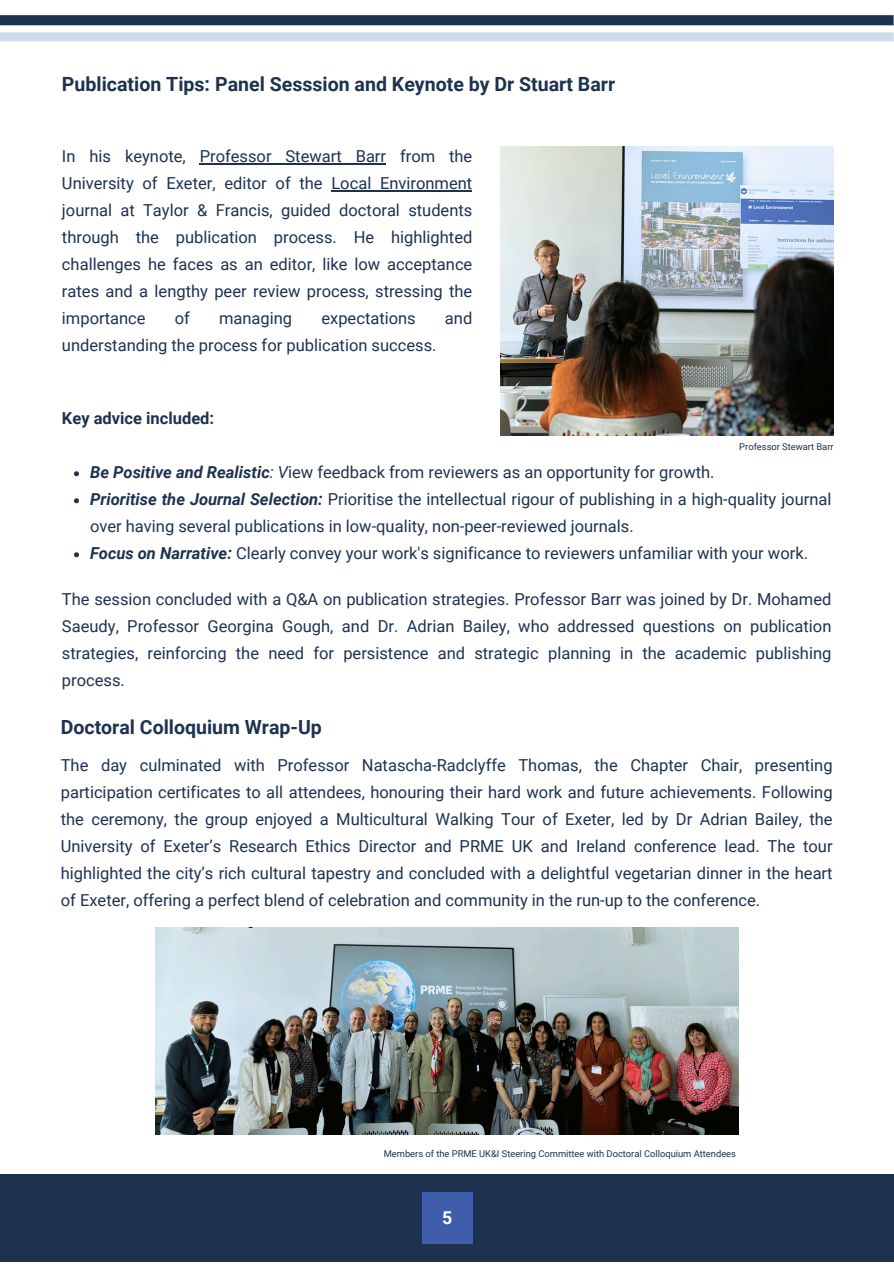
<style>
.page{position:relative;width:894px;height:1264px;background:#fff}
.page>*{position:absolute;margin:0;border:0;box-sizing:border-box;transform-origin:0 0}
.t1{font:700 19.5px "Roboto";color:#1e3250}
.t2{font:700 17.7px "Roboto";color:#fff}
.t3{font:16.5px/27px "Roboto";color:#1e3250;text-align:justify}
.t4{font:700 16.5px "Roboto";color:#1e3250}
.t5{font:9.3px "Roboto";color:#1e3250}
.s1{font-weight:700;font-style:italic}
.s2{font-style:italic}
</style>
<div class="page">
<div style="left:0;top:1174px;width:893px;height:87px;background:#1e3250"></div>
<div style="left:421px;top:1192px;width:51px;height:51px;background:#405dab"></div>
<div style="left:0;top:15px;width:893px;height:10px;background:#1e3250"></div>
<div style="left:0;top:32px;width:893px;height:9px;background:#cddaec"></div>
<img style="left:500px;top:146px;width:333px;height:290px">
<svg style="left:74px;top:471px;width:5px;height:5px"></svg>
<svg style="left:74px;top:498px;width:5px;height:5px"></svg>
<svg style="left:74px;top:552px;width:5px;height:5px"></svg>
<img style="left:155px;top:927px;width:583px;height:207px">
<hr style="left:200px;top:163px;width:186px;height:1px;background:#1e3250">
<hr style="left:331px;top:190px;width:141px;height:1px;background:#1e3250">
<p class="t1" style="left:62px;top:73px;width:554px">Publication Tips: Panel Sesssion and Keynote by Dr Stuart Barr</p>
<h1 class="t3" style="left:62px;top:143px;width:412px">In his keynote, Professor Stewart Barr from the University of Exeter, editor of the Local Environment journal at Taylor &amp; Francis, guided doctoral students through the publication process. He highlighted challenges he faces as an editor, like low acceptance rates and a lengthy peer review process, stressing the importance</h1>
<h1 class="t3" style="left:175px;top:305px;width:17px">of</h1>
<h1 class="t3" style="left:219px;top:305px;width:75px">managing</h1>
<h1 class="t3" style="left:321px;top:305px;width:96px">expectations</h1>
<h1 class="t3" style="left:445px;top:305px;width:29px">and</h1>
<h1 class="t3" style="left:62px;top:332px;width:376px">understanding the process for publication success.</h1>
<p class="t4" style="left:62px;top:409px;width:154px">Key advice included:</p>
<h2 class="t3" style="left:90px;top:459px;width:626px"><span class="s1">Be Positive and Realistic</span><span class="s2">: V</span>iew feedback from reviewers as an opportunity for growth.</h2>
<p class="t3" style="left:90px;top:486px;width:742px"><span class="s1">Prioritise the Journal Selection:</span> Prioritise the intellectual rigour of publishing in a high-quality journal over having several publications in low-quality, non-peer-reviewed journals.</p>
<p class="t3" style="left:90px;top:540px;width:719px"><span class="s1">Focus on Narrative:</span> Clearly convey your work's significance to reviewers unfamiliar with your work.</p>
<p class="t3" style="left:62px;top:586px;width:770px">The session concluded with a Q&amp;A on publication strategies. Professor Barr was joined by Dr. Mohamed Saeudy, Professor Georgina Gough, and Dr. Adrian Bailey, who addressed questions on publication strategies, reinforcing the need for persistence and strategic planning in the academic publishing process.</p>
<h3 class="t5" style="left:739px;top:441px;width:96px">Professor Stewart Barr</h3>
<p class="t1" style="left:61px;top:715px;width:262px">Doctoral Colloquium Wrap-Up</p>
<p class="t3" style="left:61px;top:752px;width:773px">The day culminated with Professor Natascha-Radclyffe Thomas, the Chapter Chair, presenting participation certificates to all attendees, honouring their hard work and future achievements. Following the ceremony, the group enjoyed a Multicultural Walking Tour of Exeter, led by Dr Adrian Bailey, the University of Exeter’s Research Ethics Director and PRME UK and Ireland conference lead. The tour highlighted the city’s rich cultural tapestry and concluded with a delightful vegetarian dinner in the heart of Exeter, offering a perfect blend of celebration and community in the run-up to the conference.</p>
<p class="t5" style="left:383px;top:1148px;width:354px">Members of the PRME UK&amp;I Steering Committee with Doctoral Colloquium Attendees</p>
<h1 class="t2" style="left:442px;top:1207px;width:12px">5</h1>
</div>
